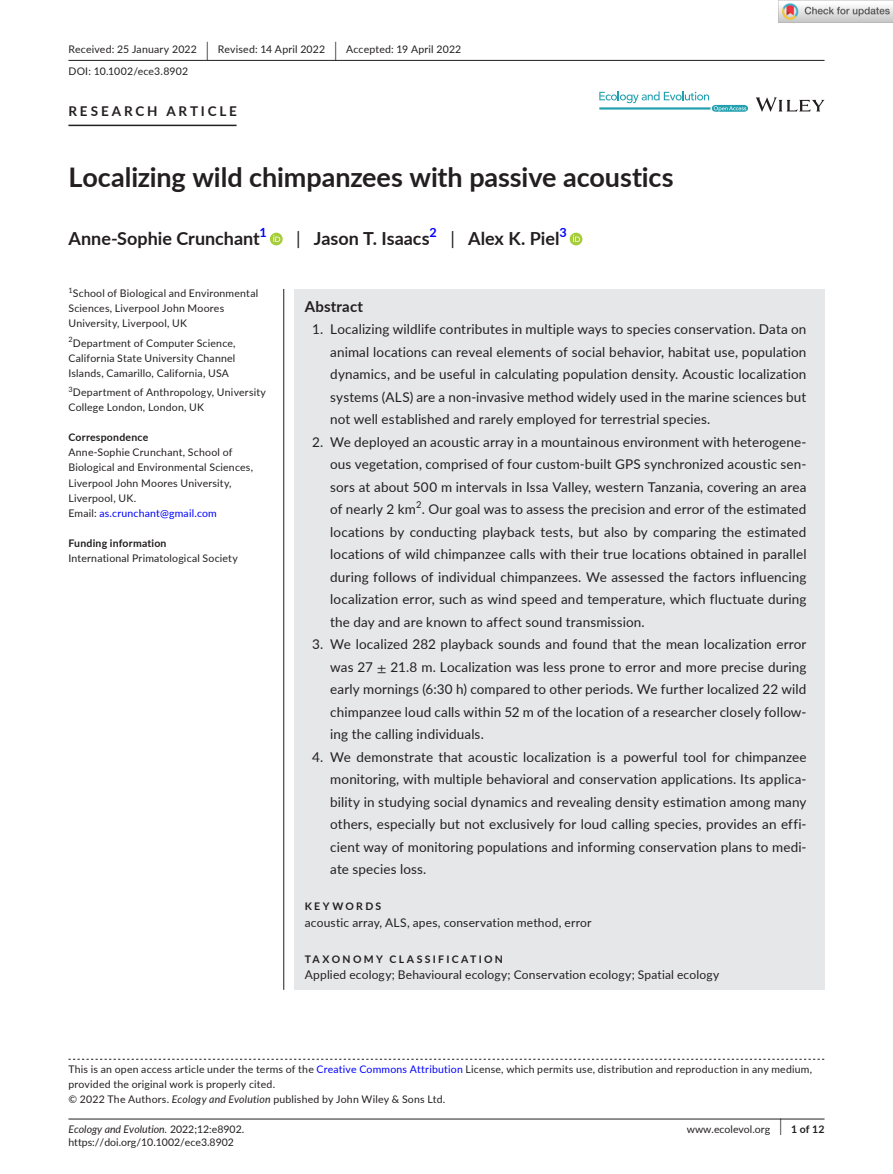
<style>
.page{position:relative;width:893px;height:1174px;background:#fff}
.page>*{position:absolute;margin:0;border:0;box-sizing:border-box;transform-origin:0 0}
.t1{font:700 27px "Lato";letter-spacing:-.005em;color:#231f20}
.t2{font:700 18px "Lato";color:#231f20}
.t3{font:700 15px "Lato";letter-spacing:.015em;color:#231f20}
.t4{font:13.5px/22.5px "Lato";letter-spacing:.01em;color:#231f20;text-align:justify}
.t5{font:700 13.5px "Lato";letter-spacing:.21em;color:#231f20}
.t6{font:700 12.6px "Lato";color:#00f}
.t7{font:12px "Lato";letter-spacing:.015em;color:#231f20}
.t8{font:10.5px/15px "Lato";letter-spacing:.02em;color:#231f20}
.t9{font:10.5px "Lato";color:#231f20}
.t10{font:700 10.5px "Lato";letter-spacing:.02em;color:#231f20}
.t11{font:italic 10.5px "Lato";color:#231f20}
.t12{font:700 10.5px "Lato";letter-spacing:.22em;color:#231f20}
.t13{font:9.45px "Lato";color:#231f20}
.t14{font:7.35px "Lato";color:#231f20}
.s1{font-size:19.65px}
.s2{font-weight:400}
.s3{color:#00f}
.s4{font-family:"STIX"}
.s5{font-style:italic}
.s6{font-style:normal}
.s7{font-weight:400;font-size:17.4px}
</style>
<div class="page">
<hr style="left:68px;top:1118px;width:756px;height:1px;background:#231f20">
<svg style="left:756px;top:97px;width:68px;height:15px"></svg>
<svg style="left:599px;top:91px;width:149px;height:21px"></svg>
<hr style="left:68px;top:60px;width:756px;height:1px;background:#231f20">
<hr style="left:68px;top:125px;width:169px;height:1px;background:#231f20">
<div style="left:270px;top:233px;width:13px;height:12px;background:#a5cd39;border-radius:50%"></div>
<svg style="left:273px;top:235px;width:7px;height:7px"></svg>
<div style="left:570px;top:233px;width:12px;height:12px;background:#a5cd39;border-radius:50%"></div>
<svg style="left:573px;top:235px;width:7px;height:7px"></svg>
<svg style="left:68px;top:1058px;width:756px;height:1px"></svg>
<div style="left:294px;top:289px;width:530px;height:700px;background:#e6e7e9"></div>
<hr style="left:283px;top:289px;width:1px;height:700px;background:#231f20">
<img style="left:779px;top:0;width:114px;height:23px">
<p class="t8" style="left:68px;top:38px;width:394px;line-height:21.8px">Received: 25 January 2022 <span class="s1">|</span> Revised: 14 April 2022 <span class="s1">|</span> Accepted: 19 April 2022<br>DOI: 10.1002/ece3.8902</p>
<p class="t5" style="left:68px;top:101px;width:170px">RESEARCH ARTICLE</p>
<h1 class="t1" style="left:68px;top:157px;width:607px">Localizing wild chimpanzees with passive acoustics</h1>
<h2 class="t2" style="left:68px;top:226px;width:193px">Anne-Sophie Crunchant</h2>
<p class="t6" style="left:260px;top:223px;width:9px">1</p>
<h2 class="t2" style="left:296px;top:226px;width:135px"><span class="s2">|</span> Jason T. Isaacs</h2>
<p class="t6" style="left:430px;top:223px;width:9px">2</p>
<h2 class="t2" style="left:450px;top:226px;width:111px"><span class="s2">|</span> Alex K. Piel</h2>
<p class="t6" style="left:559px;top:223px;width:9px">3</p>
<p class="t14" style="left:68px;top:285px;width:6px">1</p>
<p class="t8" style="left:68px;top:286px;width:191px;text-indent:4px">School of Biological and Environmental<br>Sciences, Liverpool John Moores<br>University, Liverpool, UK</p>
<p class="t14" style="left:68px;top:334px;width:6px">2</p>
<p class="t8" style="left:68px;top:335px;width:169px;text-align:justify;text-indent:4px">Department of Computer Science, California State University Channel Islands, Camarillo, California, USA</p>
<p class="t14" style="left:68px;top:384px;width:6px">3</p>
<p class="t8" style="left:68px;top:385px;width:199px;text-indent:4px">Department of Anthropology, University<br>College London, London, UK</p>
<p class="t10" style="left:68px;top:430px;width:81px">Correspondence</p>
<p class="t8" style="left:68px;top:445px;width:186px">Anne-Sophie Crunchant, School of<br>Biological and Environmental Sciences,<br>Liverpool John Moores University,<br>Liverpool, UK.<br>Email: <span class="s3">as.crunchant@gmail.com</span></p>
<p class="t10" style="left:68px;top:535px;width:100px">Funding information</p>
<p class="t8" style="left:68px;top:550px;width:171px">International Primatological Society</p>
<p class="t3" style="left:305px;top:295px;width:60px">Abstract</p>
<p class="t4" style="left:330px;top:317px;width:478px;text-indent:-18px">1. Localizing wildlife contributes in multiple ways to species conservation. Data on animal locations can reveal elements of social behavior, habitat use, population dynamics, and be useful in calculating population density. Acoustic localization systems (ALS) are a non-invasive method widely used in the marine sciences but not well established and rarely employed for terrestrial species.</p>
<p class="t4" style="left:330px;top:430px;width:478px;text-indent:-18px">2. We deployed an acoustic array in a mountainous environment with heterogene&shy;ous vegetation, comprised of four custom-built GPS synchronized acoustic sen&shy;sors at about 500 m intervals in Issa Valley, western Tanzania, covering an area of nearly 2 km . Our goal was to assess the precision and error of the estimated</p>
<p class="t13" style="left:416px;top:498px;width:7px">2</p>
<p class="t4" style="left:330px;top:520px;width:478px">locations by conducting playback tests, but also by comparing the estimated locations of wild chimpanzee calls with their true locations obtained in parallel during follows of individual chimpanzees. We assessed the factors influencing localization error, such as wind speed and temperature, which fluctuate during the day and are known to affect sound transmission.</p>
<p class="t4" style="left:330px;top:632px;width:478px;text-indent:-18px">3. We localized 282 playback sounds and found that the mean localization error was 27 <span class="s4">±</span> 21.8 m. Localization was less prone to error and more precise during early mornings (6:30 h) compared to other periods. We further localized 22 wild chimpanzee loud calls within 52 m of the location of a researcher closely follow&shy;ing the calling individuals.</p>
<p class="t4" style="left:330px;top:745px;width:478px;text-indent:-18px">4. We demonstrate that acoustic localization is a powerful tool for chimpanzee monitoring, with multiple behavioral and conservation applications. Its applica&shy;bility in studying social dynamics and revealing density estimation among many others, especially but not exclusively for loud calling species, provides an effi&shy;cient way of monitoring populations and informing conservation plans to medi&shy;ate species loss.</p>
<p class="t12" style="left:305px;top:898px;width:78px">KEYWORDS</p>
<p class="t7" style="left:305px;top:913px;width:288px">acoustic array, ALS, apes, conservation method, error</p>
<p class="t12" style="left:305px;top:951px;width:200px">TAXONOMY CLASSIFICATION</p>
<p class="t7" style="left:305px;top:966px;width:416px">Applied ecology; Behavioural ecology; Conservation ecology; Spatial ecology</p>
<p class="t8" style="left:68px;top:1061px;width:745px">This is an open access article under the terms of the <span class="s3">Creative Commons Attribution</span> License, which permits use, distribution and reproduction in any medium, provided the original work is properly cited.<br>© 2022 The Authors. <span class="s5">Ecology and Evolution</span> published by John Wiley &amp; Sons Ltd.</p>
<p class="t11" style="left:68px;top:1121px;width:177px">Ecology and Evolution. <span class="s6">2022;12:e8902.</span></p>
<p class="t10" style="left:779px;top:1121px;width:46px"><span class="s7">|</span> 1 of 12</p>
<p class="t9" style="left:68px;top:1135px;width:167px">https://doi.org/10.1002/ece3.8902</p>
<p class="t9" style="left:687px;top:1121px;width:85px">www.ecolevol.org</p>
</div>
